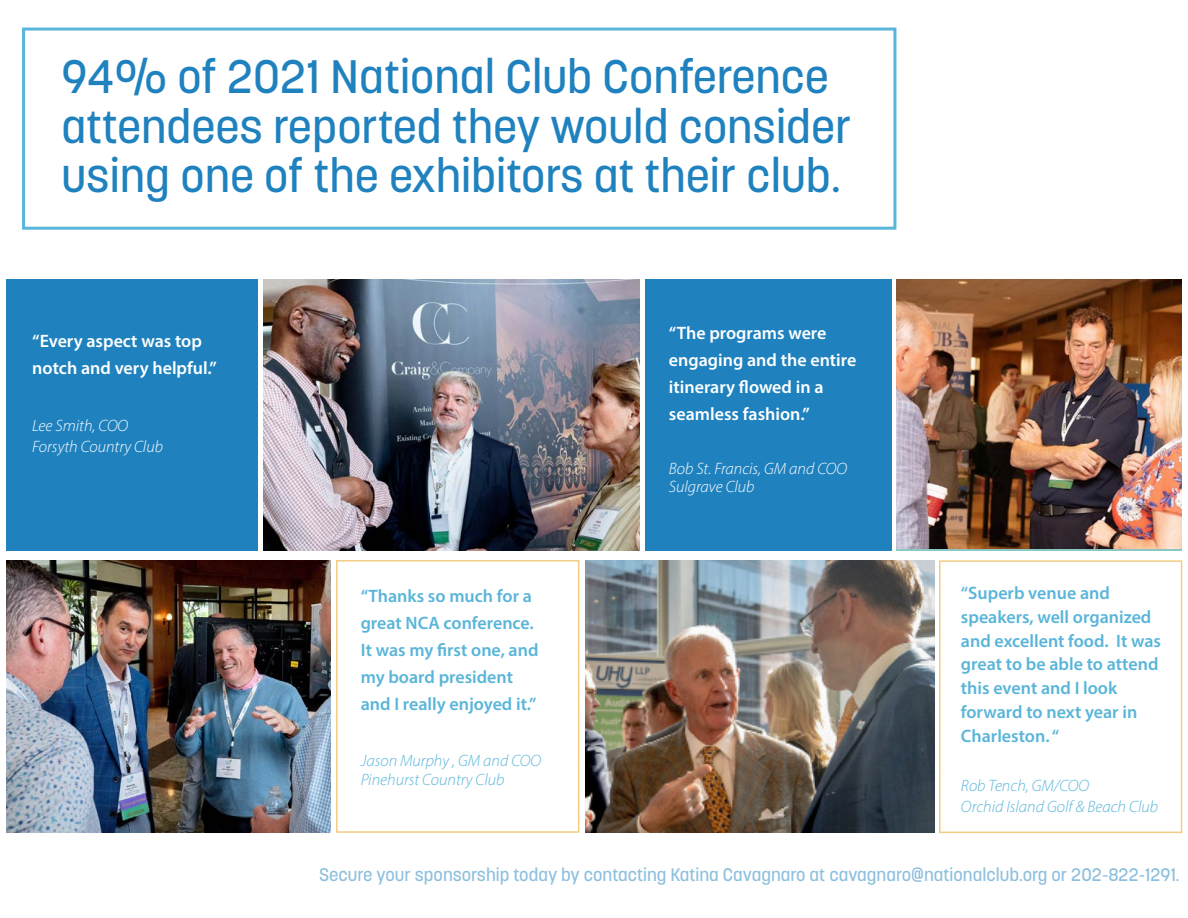
<style>
.page{position:relative;width:1188px;height:918px;background:#fff}
.page>*{position:absolute;margin:0;border:0;box-sizing:border-box;transform-origin:0 0}
.t1{font:500 46.5px/49.5px "Korolev";color:#1f82bf}
.t2{font:600 18px/24px "Myriad Pro";color:#59b5d9}
.t3{font:600 18px/27px "Myriad Pro";color:#fff}
.t4{font:500 18px "Korolev";color:#8dbfde}
.t5{font:italic 300 16.5px "Myriad Pro";color:#59b5d9}
.t6{font:italic 300 16.5px "Myriad Pro";color:#fff}
</style>
<div class="page">
<div style="left:22px;top:28px;width:874px;height:202px;border:3px solid #59b5d9"></div>
<img style="left:896px;top:279px;width:286px;height:270px">
<div style="left:6px;top:279px;width:252px;height:271px;background:#1f82bf"></div>
<img style="left:6px;top:561px;width:324px;height:271px">
<img style="left:264px;top:279px;width:376px;height:271px">
<div style="left:336px;top:560px;width:243px;height:273px;border:2px solid #f2cc85"></div>
<div style="left:645px;top:279px;width:246px;height:271px;background:#1f82bf"></div>
<img style="left:585px;top:561px;width:349px;height:271px">
<div style="left:939px;top:560px;width:243px;height:273px;border:2px solid #f2cc85"></div>
<p class="t1" style="left:62px;top:52px;width:792px">94% of 2021 National Club Conference attendees reported they would consider using one of the exhibitors at their club.</p>
<p class="t3" style="left:32px;top:327px;width:186px">“Every aspect was top notch and very helpful.”</p>
<p class="t6" style="left:32px;top:416px;width:97px">Lee Smith, COO</p>
<p class="t6" style="left:32px;top:437px;width:132px">Forsyth Country Club</p>
<p class="t3" style="left:669px;top:319px;width:189px">“The programs were engaging and the entire itinerary flowed in a seamless fashion.”</p>
<p class="t2" style="left:361px;top:582px;width:179px;line-height:27px">“Thanks so much for a great NCA conference.<br>It was my first one, and my board president and I really enjoyed it.”</p>
<p class="t5" style="left:361px;top:750px;width:182px">Jason Murphy , GM and COO</p>
<p class="t5" style="left:361px;top:770px;width:145px">Pinehurst Country Club</p>
<p class="t6" style="left:669px;top:458px;width:180px">Bob St. Francis, GM and COO</p>
<p class="t6" style="left:669px;top:476px;width:87px">Sulgrave Club</p>
<p class="t2" style="left:961px;top:580px;width:202px">“Superb venue and speakers, well organized and excellent food. It was great to be able to attend this event and I look forward to next year in<br>Charleston. “</p>
<p class="t5" style="left:961px;top:775px;width:130px">Rob Tench, GM/COO</p>
<p class="t5" style="left:961px;top:796px;width:199px">Orchid Island Golf &amp; Beach Club</p>
<p class="t4" style="left:319px;top:863px;width:862px">Secure your sponsorship today by contacting Katina Cavagnaro at cavagnaro@nationalclub.org or 202-822-1291.</p>
</div>
